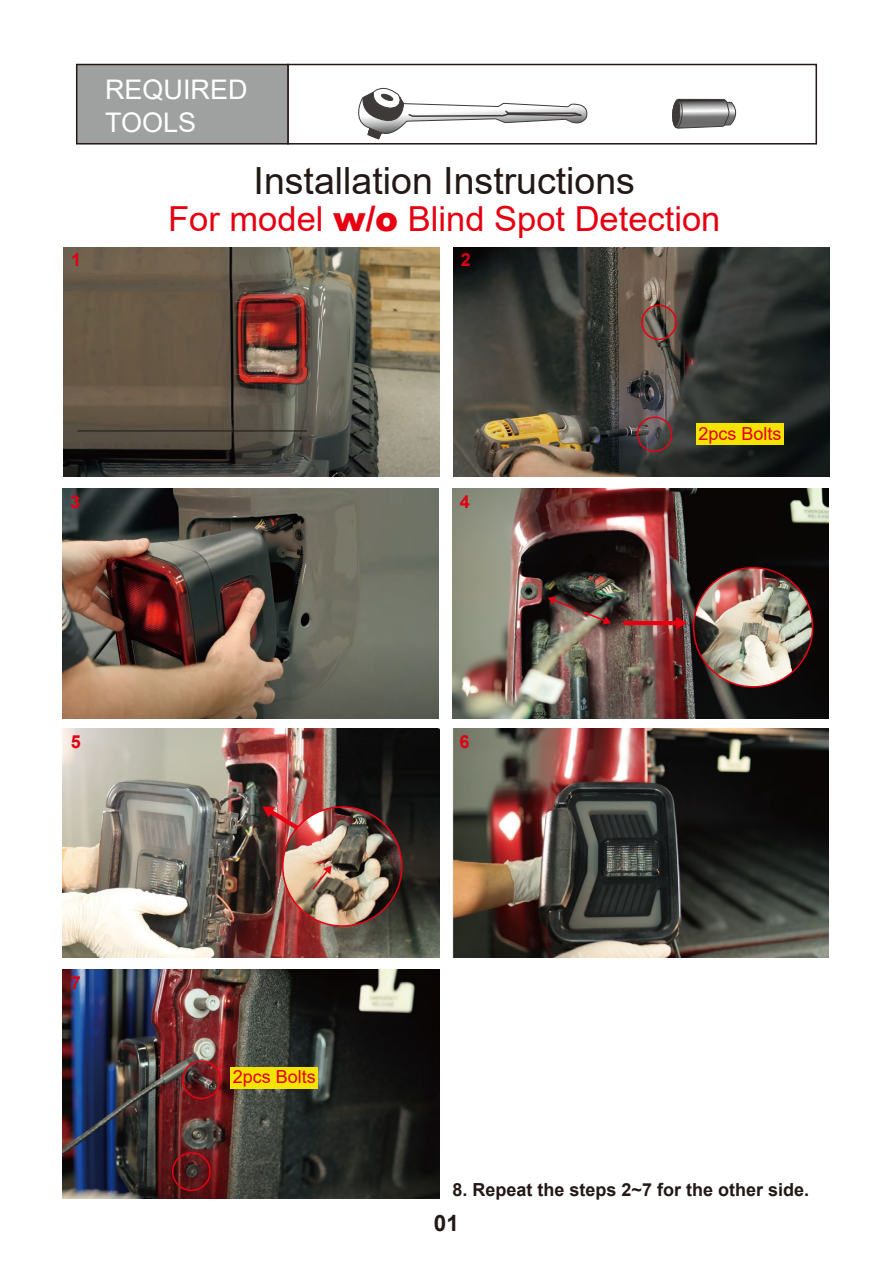
<style>
.page{position:relative;width:893px;height:1263px;background:#fff}
.page>*{position:absolute;margin:0;border:0;box-sizing:border-box;transform-origin:0 0}
.t1{font:37.5px "Arial";color:#221815}
.t2{font:34.5px "Arial";color:#e60012}
.t3{font:27px/32.4px "Arial";color:#fff}
.t4{font:700 22.5px "Arial";color:#221815}
.t5{font:700 18px "Arial";color:#221815}
.t6{font:18px "Arial";color:#e60012}
.t7{font:700 18px "Arial";color:#e10011}
.s1{font-weight:900}
</style>
<div class="page">
<div style="left:287px;top:64px;width:530px;height:81px;border:2px solid #221815"></div>
<div style="left:76px;top:64px;width:213px;height:81px;background:#9fa0a0;border:2px solid #221815"></div>
<img style="left:64px;top:247px;width:375px;height:229px">
<img style="left:454px;top:247px;width:375px;height:229px">
<div style="left:637px;top:416px;width:35px;height:36px;border:2px solid #e60012;border-radius:50%"></div>
<div style="left:641px;top:305px;width:36px;height:35px;border:2px solid #e60012;border-radius:50%"></div>
<div style="left:696px;top:424px;width:87px;height:21px;background:#f5e300"></div>
<img style="left:63px;top:489px;width:375px;height:229px">
<img style="left:452px;top:489px;width:376px;height:229px">
<hr style="left:623px;top:621px;width:55px;height:4px;background:#e60012">
<svg style="left:676px;top:617px;width:11px;height:12px"></svg>
<img style="left:694px;top:568px;width:119px;height:119px;border-radius:60px">
<div style="left:693px;top:567px;width:120px;height:120px;border:2px solid #e60012;border-radius:50%"></div>
<svg style="left:548px;top:596px;width:63px;height:28px;background:#604740"></svg>
<img style="left:452px;top:728px;width:376px;height:230px">
<img style="left:63px;top:728px;width:376px;height:230px">
<svg style="left:262px;top:805px;width:41px;height:28px"></svg>
<img style="left:283px;top:807px;width:119px;height:119px;border-radius:60px">
<div style="left:282px;top:806px;width:121px;height:121px;border:2px solid #e60012;border-radius:50%"></div>
<svg style="left:311px;top:865px;width:21px;height:26px"></svg>
<img style="left:63px;top:970px;width:376px;height:229px">
<div style="left:182px;top:1060px;width:39px;height:39px;border:2px solid #e60012;border-radius:50%"></div>
<div style="left:172px;top:1152px;width:39px;height:39px;border:2px solid #e60012;border-radius:50%"></div>
<div style="left:230px;top:1067px;width:88px;height:21px;background:#f5e300"></div>
<svg style="left:672px;top:99px;width:64px;height:30px;background:#8e8d8d"></svg>
<svg style="left:358px;top:87px;width:230px;height:53px"></svg>
<h3 class="t3" style="left:105px;top:73px;width:144px">REQUIRED<br>TOOLS</h3>
<h1 class="t1" style="left:254px;top:155px;width:383px">Installation Instructions</h1>
<h2 class="t2" style="left:168px;top:195px;width:554px">For model <span class="s1">w/o</span> Blind Spot Detection</h2>
<p class="t7" style="left:71px;top:247px;width:12px">1</p>
<p class="t7" style="left:461px;top:247px;width:12px">2</p>
<p class="t7" style="left:70px;top:489px;width:12px">3</p>
<p class="t7" style="left:460px;top:489px;width:12px">4</p>
<p class="t7" style="left:71px;top:729px;width:12px">5</p>
<p class="t7" style="left:459px;top:729px;width:12px">6</p>
<p class="t7" style="left:71px;top:970px;width:12px">7</p>
<p class="t6" style="left:233px;top:1064px;width:85px">2pcs Bolts</p>
<p class="t6" style="left:698px;top:421px;width:85px">2pcs Bolts</p>
<p class="t5" style="left:452px;top:1177px;width:358px">8. Repeat the steps 2~7 for the other side.</p>
<p class="t4" style="left:434px;top:1207px;width:27px">01</p>
</div>
